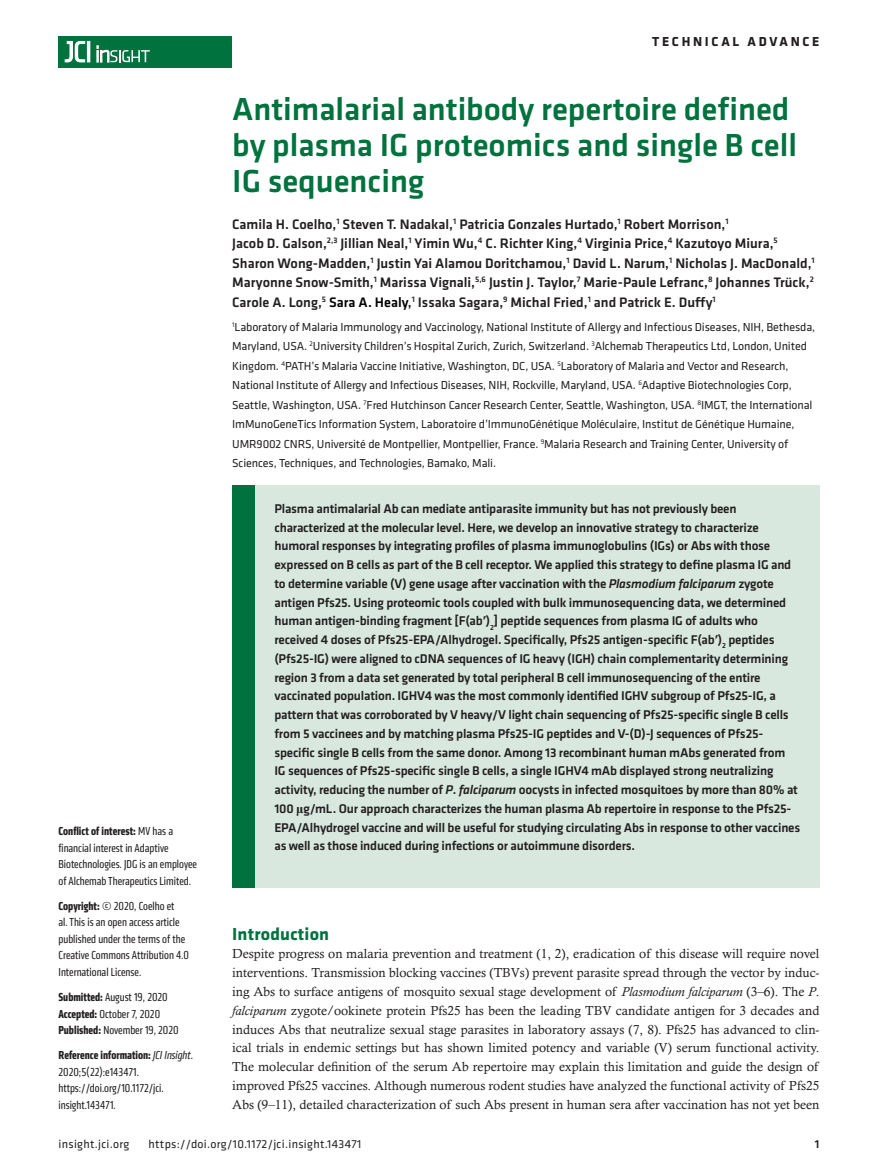
<style>
.page{position:relative;width:878px;height:1175px;background:#fff}
.page>*{position:absolute;margin:0;border:0;box-sizing:border-box;transform-origin:0 0}
.t1{font:500 33px/36px "Klavika Basic";color:#00723e}
.t2{font:700 18px "Klavika";letter-spacing:.01em;color:#00723e}
.t3{font:500 14.25px/19.5px "Klavika Basic";color:#231f20}
.t4{font:700 13.5px "Klavika Basic";letter-spacing:.2em;color:#231f20}
.t5{font:500 13.2px/18.8px "Klavika Basic";letter-spacing:-.015em;color:#231f20}
.t6{font:13.2px/18.8px "Calisto MT Std";color:#231f20;text-align:justify}
.t7{font:12px/19.5px "Klavika";letter-spacing:-.01em;color:#231f20}
.t8{font:condensed 12px/16.5px "Klavika";color:#231f20}
.t9{font:12px "Klavika Basic";letter-spacing:.025em;color:#231f20}
.t10{font:500 12px "Klavika Basic";color:#231f20}
.s1{font-weight:700}
.s2{font-style:italic}
.s3{color:#000}
.s4{font-family:"Times New Roman";font-weight:700}
</style>
<div class="page">
<div style="left:59px;top:36px;width:173px;height:31px;background:#00723e"></div>
<hr style="left:87px;top:41px;width:3px;height:21px;background:#fff">
<svg style="left:64px;top:41px;width:21px;height:22px"></svg>
<svg style="left:97px;top:46px;width:53px;height:16px"></svg>
<div style="left:232px;top:486px;width:587px;height:402px;background:#d8e8df"></div>
<div style="left:232px;top:486px;width:22px;height:402px;background:#00723e"></div>
<p class="t4" style="left:652px;top:32px;width:169px">TECHNICAL ADVANCE</p>
<p class="t8" style="left:59px;top:823px;width:140px"><span class="s1">Conflict of interest:</span> MV has a financial interest in Adaptive Biotechnologies. JDG is an employee of Alchemab Therapeutics Limited.</p>
<p class="t8" style="left:59px;top:897px;width:132px"><span class="s1">Copyright:</span> © 2020, Coelho et<br>al. This is an open access article published under the terms of the<br>Creative Commons Attribution 4.0<br>International License.</p>
<p class="t8" style="left:59px;top:988px;width:122px"><span class="s1">Submitted:</span> August 19, 2020<br><span class="s1">Accepted:</span> October 7, 2020<br><span class="s1">Published:</span> November 19, 2020</p>
<p class="t8" style="left:59px;top:1046px;width:136px"><span class="s1">Reference information:</span> <span class="s2">JCI Insight</span>.<br>2020;5(22):e143471. https://doi.org/10.1172/jci. insight.143471.</p>
<h1 class="t1" style="left:232px;top:91px;width:566px">Antimalarial antibody repertoire defined by plasma IG proteomics and single B cell<br>IG sequencing</h1>
<p class="t3" style="left:232px;top:214px;width:584px">Camila H. Coelho,<sup>1</sup> Steven T. Nadakal,<sup>1</sup> Patricia Gonzales Hurtado,<sup>1</sup> Robert Morrison,<sup>1<br></sup>Jacob D. Galson,<sup>2,3</sup> Jillian Neal,<sup>1</sup> Yimin Wu,<sup>4</sup> C. Richter King,<sup>4</sup> Virginia Price,<sup>4</sup> Kazutoyo Miura,<sup>5<br></sup>Sharon Wong-Madden,<sup>1</sup> Justin Yai Alamou Doritchamou,<sup>1</sup> David L. Narum,<sup>1</sup> Nicholas J. MacDonald,<sup>1<br></sup>Maryonne Snow-Smith,<sup>1</sup> Marissa Vignali,<sup>5,6</sup> Justin J. Taylor,<sup>7</sup> Marie-Paule Lefranc,<sup>8</sup> Johannes Trück,<sup>2<br></sup>Carole A. Long,<sup>5</sup> <span class="s3">Sara A. Healy</span>,<sup>1</sup> Issaka Sagara,<sup>9</sup> Michal Fried,<sup>1</sup> and Patrick E. Duffy<sup>1</sup></p>
<p class="t7" style="left:232px;top:316px;width:584px"><sup>1</sup>Laboratory of Malaria Immunology and Vaccinology, National Institute of Allergy and Infectious Diseases, NIH, Bethesda, Maryland, USA. <sup>2</sup>University Children’s Hospital Zurich, Zurich, Switzerland. <sup>3</sup>Alchemab Therapeutics Ltd, London, United Kingdom. <sup>4</sup>PATH’s Malaria Vaccine Initiative, Washington, DC, USA. <sup>5</sup>Laboratory of Malaria and Vector and Research, National Institute of Allergy and Infectious Diseases, NIH, Rockville, Maryland, USA. <sup>6</sup>Adaptive Biotechnologies Corp, Seattle, Washington, USA. <sup>7</sup>Fred Hutchinson Cancer Research Center, Seattle, Washington, USA. <sup>8</sup>IMGT, the International ImMunoGeneTics Information System, Laboratoire d’ImmunoGénétique Moléculaire, Institut de Génétique Humaine, UMR9002 CNRS, Université de Montpellier, Montpellier, France. <sup>9</sup>Malaria Research and Training Center, University of Sciences, Techniques, and Technologies, Bamako, Mali.</p>
<p class="t5" style="left:274px;top:498px;width:527px">Plasma antimalarial Ab can mediate antiparasite immunity but has not previously been characterized at the molecular level. Here, we develop an innovative strategy to characterize humoral responses by integrating profiles of plasma immunoglobulins (IGs) or Abs with those expressed on B cells as part of the B cell receptor. We applied this strategy to define plasma IG and to determine variable (V) gene usage after vaccination with the <span class="s2">Plasmodium falciparum</span> zygote antigen Pfs25. Using proteomic tools coupled with bulk immunosequencing data, we determined human antigen-binding fragment [F(ab<span class="s4">′</span>)<sub>2</sub>] peptide sequences from plasma IG of adults who received 4 doses of Pfs25-EPA/Alhydrogel. Specifically, Pfs25 antigen-specific F(ab<span class="s4">′</span>)<sub>2</sub> peptides (Pfs25-IG) were aligned to cDNA sequences of IG heavy (IGH) chain complementarity determining region 3 from a data set generated by total peripheral B cell immunosequencing of the entire vaccinated population. IGHV4 was the most commonly identified IGHV subgroup of Pfs25-IG, a pattern that was corroborated by V heavy/V light chain sequencing of Pfs25-specific single B cells from 5 vaccinees and by matching plasma Pfs25-IG peptides and V-(D)-J sequences of Pfs25- specific single B cells from the same donor. Among 13 recombinant human mAbs generated from<br>IG sequences of Pfs25-specific single B cells, a single IGHV4 mAb displayed strong neutralizing activity, reducing the number of <span class="s2">P</span>. <span class="s2">falciparum</span> oocysts in infected mosquitoes by more than 80% at 100 <span class="s4">μ</span>g/mL. Our approach characterizes the human plasma Ab repertoire in response to the Pfs25- EPA/Alhydrogel vaccine and will be useful for studying circulating Abs in response to other vaccines as well as those induced during infections or autoimmune disorders.</p>
<h2 class="t2" style="left:232px;top:920px;width:98px">Introduction</h2>
<p class="t6" style="left:232px;top:944px;width:588px">Despite progress on malaria prevention and treatment (1, 2), eradication of this disease will require novel interventions. Transmission blocking vaccines (TBVs) prevent parasite spread through the vector by induc&shy;ing Abs to surface antigens of mosquito sexual stage development of <span class="s2">Plasmodium falciparum</span> (3–6). The <span class="s2">P</span>. <span class="s2">falciparum</span> zygote/ookinete protein Pfs25 has been the leading TBV candidate antigen for 3 decades and induces Abs that neutralize sexual stage parasites in laboratory assays (7, 8). Pfs25 has advanced to clin&shy;ical trials in endemic settings but has shown limited potency and variable (V) serum functional activity.<br>The molecular definition of the serum Ab repertoire may explain this limitation and guide the design of improved Pfs25 vaccines. Although numerous rodent studies have analyzed the functional activity of Pfs25<br>Abs (9–11), detailed characterization of such Abs present in human sera after vaccination has not yet been</p>
<p class="t9" style="left:58px;top:1135px;width:72px">insight.jci.org</p>
<p class="t9" style="left:148px;top:1135px;width:214px">https://doi.org/10.1172/jci.insight.143471</p>
<p class="t10" style="left:814px;top:1135px;width:6px">1</p>
</div>
